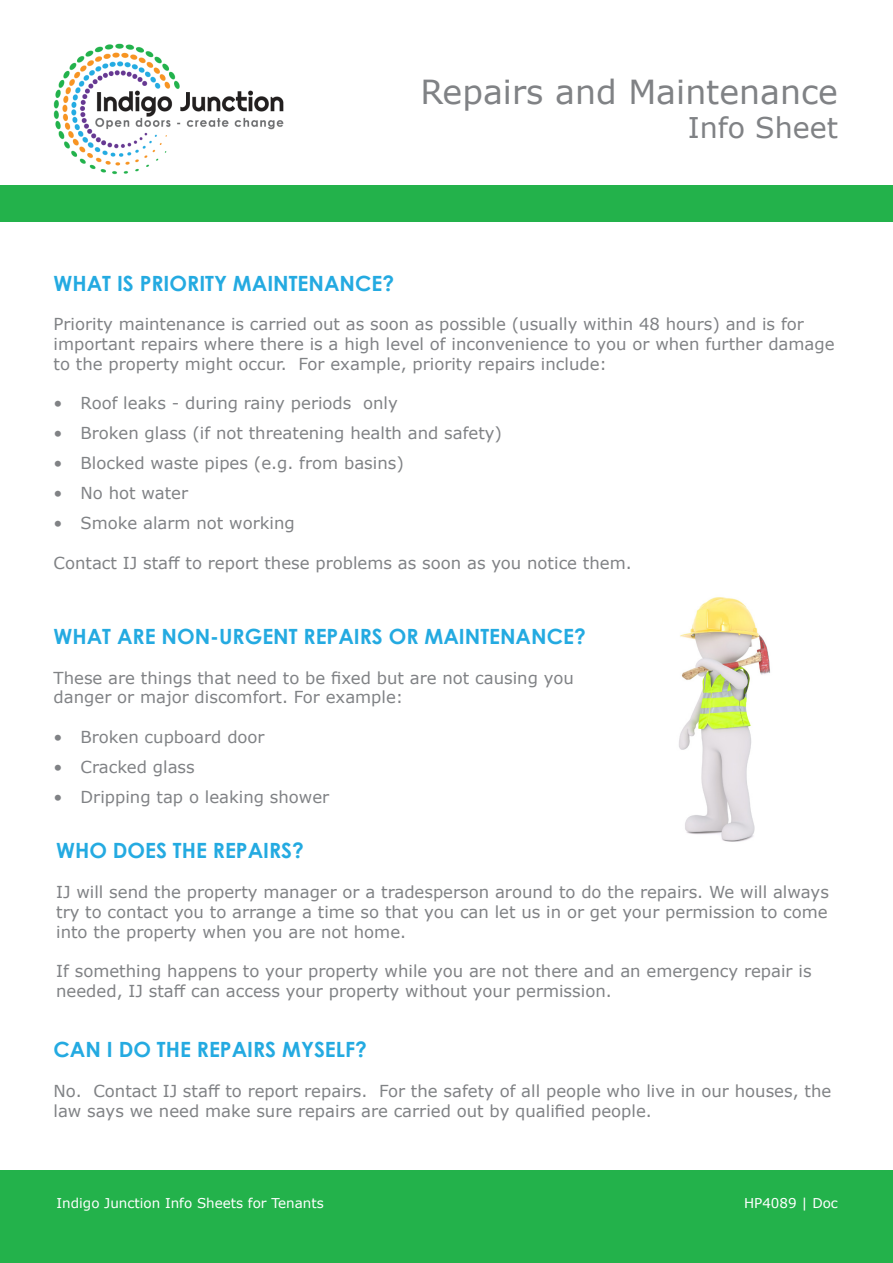
<style>
.page{position:relative;width:893px;height:1263px;background:#fff}
.page>*{position:absolute;margin:0;border:0;box-sizing:border-box;transform-origin:0 0}
.t1{font:33.15px "Verdana";color:#808285}
.t2{font:28.5px "Verdana";color:#808285}
.t3{font:700 21px "Century Gothic";color:#24aae1}
.t4{font:16.5px/19.8px "Verdana";color:#808285}
.t5{font:13.5px "Verdana";color:#fff}
</style>
<div class="page">
<img style="left:679px;top:597px;width:91px;height:245px">
<hr style="left:892px;top:930px;width:1px;height:105px;background:#23b24b">
<div style="left:0;top:1170px;width:893px;height:93px;background:#23b24b"></div>
<div style="left:0;top:185px;width:893px;height:36px;background:#23b24b"></div>
<img style="left:53px;top:43px;width:231px;height:132px">
<p class="t1" style="left:420px;top:69px;width:419px">Repairs and Maintenance</p>
<p class="t2" style="left:688px;top:108px;width:152px">Info Sheet</p>
<p class="t3" style="left:54px;top:267px;width:342px">WHAT IS PRIORITY MAINTENANCE?</p>
<p class="t4" style="left:54px;top:314px;width:782px">Priority maintenance is carried out as soon as possible (usually within 48 hours) and is for important repairs where there is a high level of inconvenience to you or when further damage to the property might occur. For example, priority repairs include:</p>
<p class="t4" style="left:54px;top:393px;width:346px">• Roof leaks - during rainy periods only</p>
<p class="t4" style="left:54px;top:423px;width:450px">• Broken glass (if not threatening health and safety)</p>
<p class="t4" style="left:54px;top:453px;width:352px">• Blocked waste pipes (e.g. from basins)</p>
<p class="t4" style="left:54px;top:483px;width:136px">• No hot water</p>
<p class="t4" style="left:54px;top:513px;width:243px">• Smoke alarm not working</p>
<p class="t4" style="left:54px;top:553px;width:580px">Contact IJ staff to report these problems as soon as you notice them.</p>
<p class="t3" style="left:54px;top:620px;width:534px">WHAT ARE NON-URGENT REPAIRS OR MAINTENANCE?</p>
<p class="t4" style="left:54px;top:668px;width:522px">These are things that need to be fixed but are not causing you danger or major discomfort. For example:</p>
<p class="t4" style="left:54px;top:727px;width:213px">• Broken cupboard door</p>
<p class="t4" style="left:54px;top:757px;width:143px">• Cracked glass</p>
<p class="t4" style="left:54px;top:787px;width:277px">• Dripping tap o leaking shower</p>
<p class="t3" style="left:56px;top:835px;width:249px">WHO DOES THE REPAIRS?</p>
<p class="t4" style="left:56px;top:882px;width:774px;text-align:justify">IJ will send the property manager or a tradesperson around to do the repairs. We will always try to contact you to arrange a time so that you can let us in or get your permission to come into the property when you are not home.</p>
<p class="t4" style="left:56px;top:961px;width:757px">If something happens to your property while you are not there and an emergency repair is needed, IJ staff can access your property without your permission.</p>
<p class="t3" style="left:54px;top:1034px;width:315px">CAN I DO THE REPAIRS MYSELF?</p>
<p class="t4" style="left:54px;top:1081px;width:779px">No. Contact IJ staff to report repairs. For the safety of all people who live in our houses, the law says we need make sure repairs are carried out by qualified people.</p>
<p class="t5" style="left:57px;top:1193px;width:269px">Indigo Junction Info Sheets for Tenants</p>
<p class="t5" style="left:744px;top:1193px;width:95px">HP4089 | Doc</p>
</div>
